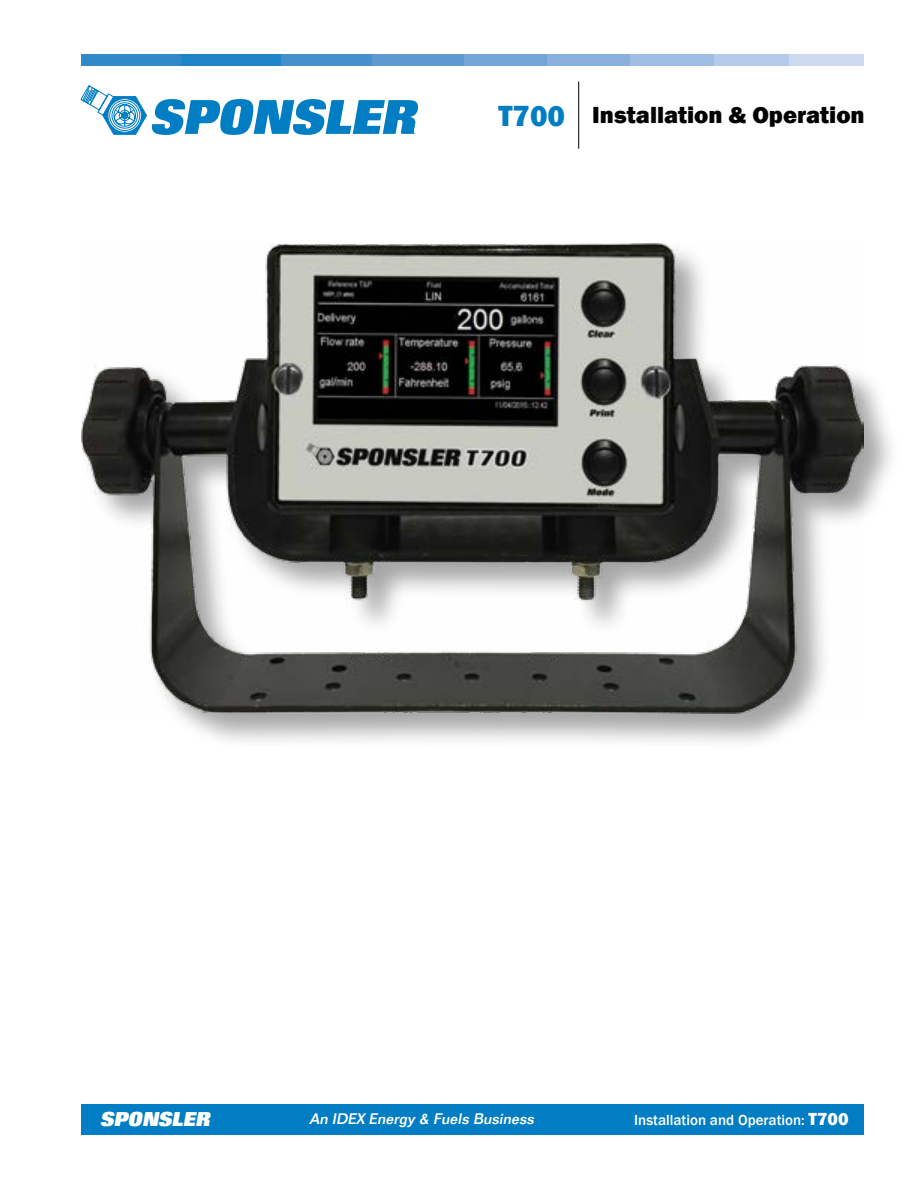
<style>
.page{position:relative;width:918px;height:1188px;background:#fff}
.page>*{position:absolute;margin:0;border:0;box-sizing:border-box;transform-origin:0 0}
.t1{font:800 24px "Franklin Gothic";color:#000}
.t2{font:italic 800 19.5px "Folio";color:#fff}
.t3{font:500 15px "Franklin Gothic";color:#fff}
.t4{font:italic 500 15px "Folio";color:#fff}
.s1{font-size:30px;color:#007dc3}
.s2{font-weight:800;font-size:18px}
</style>
<div class="page">
<hr style="left:578px;top:81px;width:1px;height:68px;background:#000">
<div style="left:81px;top:54px;width:100px;height:11px;background:#3189c9"></div>
<div style="left:181px;top:54px;width:100px;height:11px;background:#1f85c7"></div>
<div style="left:281px;top:54px;width:91px;height:11px;background:#458fcc"></div>
<div style="left:372px;top:54px;width:92px;height:11px;background:#5f99d2"></div>
<div style="left:464px;top:54px;width:83px;height:11px;background:#75a4d7"></div>
<div style="left:547px;top:54px;width:84px;height:11px;background:#8ab0dd"></div>
<div style="left:631px;top:54px;width:83px;height:11px;background:#a0bde3"></div>
<div style="left:714px;top:54px;width:75px;height:11px;background:#b6cbea"></div>
<div style="left:789px;top:54px;width:75px;height:11px;background:#cddaf0"></div>
<div style="left:81px;top:1104px;width:783px;height:30px;background:#007dc3"></div>
<div style="left:79px;top:241px;width:821px;height:510px;background:#000;opacity:.35"></div>
<img style="left:81px;top:243px;width:783px;height:471px">
<svg style="left:80px;top:85px;width:338px;height:50px"></svg>
<div style="left:121px;top:112px;width:7px;height:7px;background:#007dc3;border-radius:50%"></div>
<div style="left:121px;top:112px;width:7px;height:7px;border:1px solid #007dc3;border-radius:50%"></div>
<h1 class="t1" style="left:498px;top:100px;width:368px"><span class="s1">T700</span> Installation &amp; Operation</h1>
<h2 class="t2" style="left:100px;top:1108px;width:115px">SPONSLER</h2>
<p class="t4" style="left:310px;top:1110px;width:229px">An IDEX Energy &amp; Fuels Business</p>
<p class="t3" style="left:634px;top:1110px;width:216px">Installation and Operation: <span class="s2">T700</span></p>
</div>
